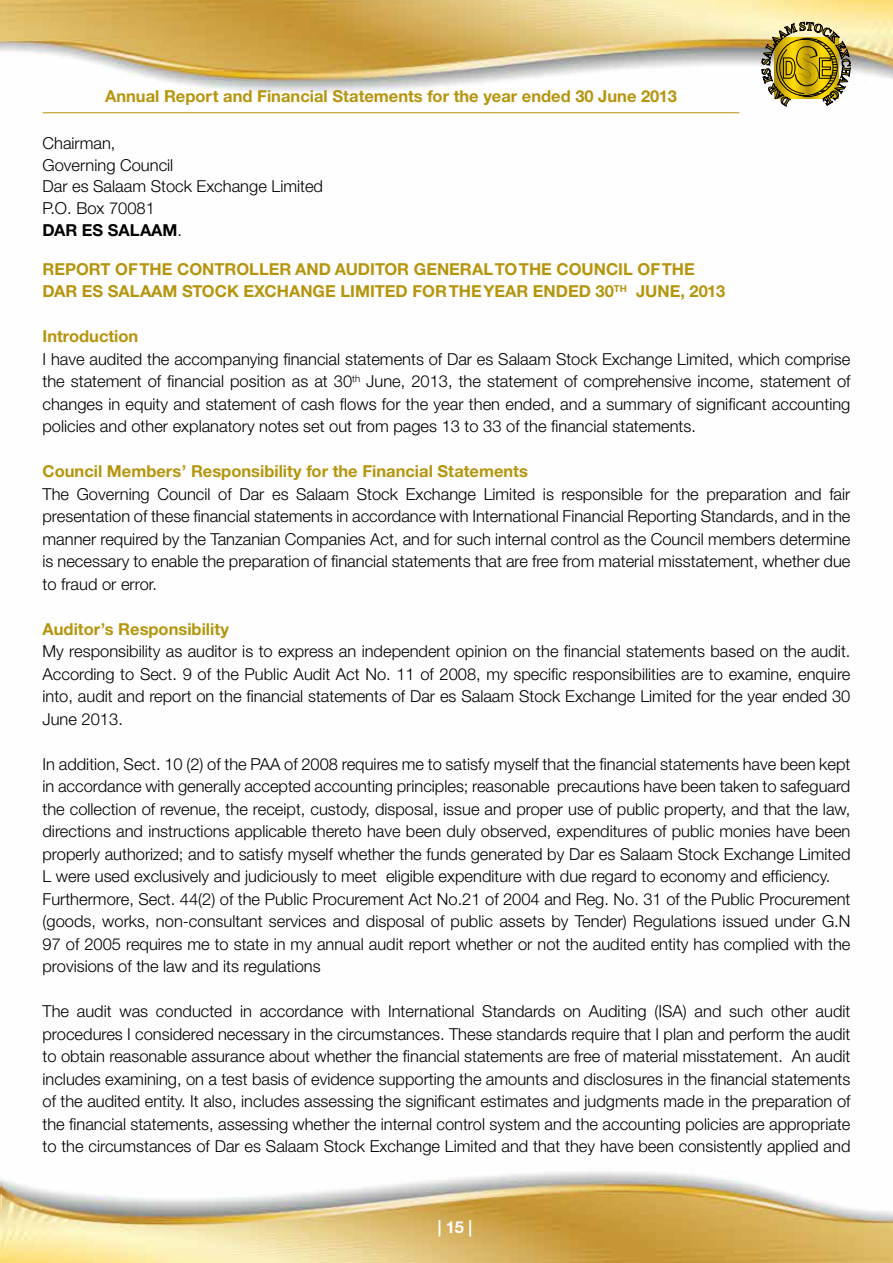
<style>
.page{position:relative;width:893px;height:1263px;background:#fff}
.page>*{position:absolute;margin:0;border:0;box-sizing:border-box;transform-origin:0 0}
.t1{font:300 16.5px/22.5px "Helvetica Neue CE";color:#000;text-align:justify}
.t2{font:700 16.5px/22.5px "Helvetica Neue CE";color:#b6950d}
.t3{font:700 16.5px "Helvetica Neue CE";color:#fff}
.s1{font-weight:700}
</style>
<div class="page">
<img style="left:0;top:0;width:893px;height:1263px">
<hr style="left:43px;top:112px;width:696px;height:1px;background:#b6950d">
<svg style="left:762px;top:22px;width:88px;height:84px;background:#b09f46"></svg>
<p class="t2" style="left:105px;top:85px;width:573px">Annual Report and Financial Statements for the year ended 30 June 2013</p>
<p class="t1" style="left:43px;top:132px;width:282px;line-height:21.6px;text-align:left">Chairman,<br>Governing Council<br>Dar es Salaam Stock Exchange Limited<br>P.O. Box 70081<br><span class="s1">DAR ES SALAAM</span>.</p>
<p class="t2" style="left:43px;top:258px;width:684px">REPORT OF THE CONTROLLER AND AUDITOR GENERAL TO THE COUNCIL OF THE<br>DAR ES SALAAM STOCK EXCHANGE LIMITED FOR THE YEAR ENDED 30<sup>TH</sup> JUNE, 2013</p>
<p class="t2" style="left:43px;top:325px;width:97px">Introduction</p>
<p class="t1" style="left:43px;top:347px;width:809px">I have audited the accompanying financial statements of Dar es Salaam Stock Exchange Limited, which comprise the statement of financial position as at 30<sup>th</sup> June, 2013, the statement of comprehensive income, statement of changes in equity and statement of cash flows for the year then ended, and a summary of significant accounting policies and other explanatory notes set out from pages 13 to 33 of the financial statements.</p>
<p class="t2" style="left:43px;top:460px;width:487px">Council Members’ Responsibility for the Financial Statements</p>
<p class="t1" style="left:43px;top:482px;width:809px">The Governing Council of Dar es Salaam Stock Exchange Limited is responsible for the preparation and fair presentation of these financial statements in accordance with International Financial Reporting Standards, and in the manner required by the Tanzanian Companies Act, and for such internal control as the Council members determine is necessary to enable the preparation of financial statements that are free from material misstatement, whether due to fraud or error.</p>
<p class="t2" style="left:43px;top:618px;width:188px">Auditor’s Responsibility</p>
<p class="t1" style="left:43px;top:640px;width:809px">My responsibility as auditor is to express an independent opinion on the financial statements based on the audit.<br>According to Sect. 9 of the Public Audit Act No. 11 of 2008, my specific responsibilities are to examine, enquire into, audit and report on the financial statements of Dar es Salaam Stock Exchange Limited for the year ended 30<br>June 2013.</p>
<p class="t1" style="left:43px;top:752px;width:809px;text-align:left">In addition, Sect. 10 (2) of the PAA of 2008 requires me to satisfy myself that the financial statements have been kept in accordance with generally accepted accounting principles; reasonable precautions have been taken to safeguard the collection of revenue, the receipt, custody, disposal, issue and proper use of public property, and that the law, directions and instructions applicable thereto have been duly observed, expenditures of public monies have been properly authorized; and to satisfy myself whether the funds generated by Dar es Salaam Stock Exchange Limited L were used exclusively and judiciously to meet eligible expenditure with due regard to economy and efficiency.<br>Furthermore, Sect. 44(2) of the Public Procurement Act No.21 of 2004 and Reg. No. 31 of the Public Procurement (goods, works, non-consultant services and disposal of public assets by Tender) Regulations issued under G.N 97 of 2005 requires me to state in my annual audit report whether or not the audited entity has complied with the provisions of the law and its regulations</p>
<p class="t1" style="left:43px;top:1000px;width:809px">The audit was conducted in accordance with International Standards on Auditing (ISA) and such other audit procedures I considered necessary in the circumstances. These standards require that I plan and perform the audit to obtain reasonable assurance about whether the financial statements are free of material misstatement. An audit includes examining, on a test basis of evidence supporting the amounts and disclosures in the financial statements of the audited entity. It also, includes assessing the significant estimates and judgments made in the preparation of the financial statements, assessing whether the internal control system and the accounting policies are appropriate to the circumstances of Dar es Salaam Stock Exchange Limited and that they have been consistently applied and</p>
<p class="t3" style="left:438px;top:1217px;width:36px">| 15 |</p>
</div>
